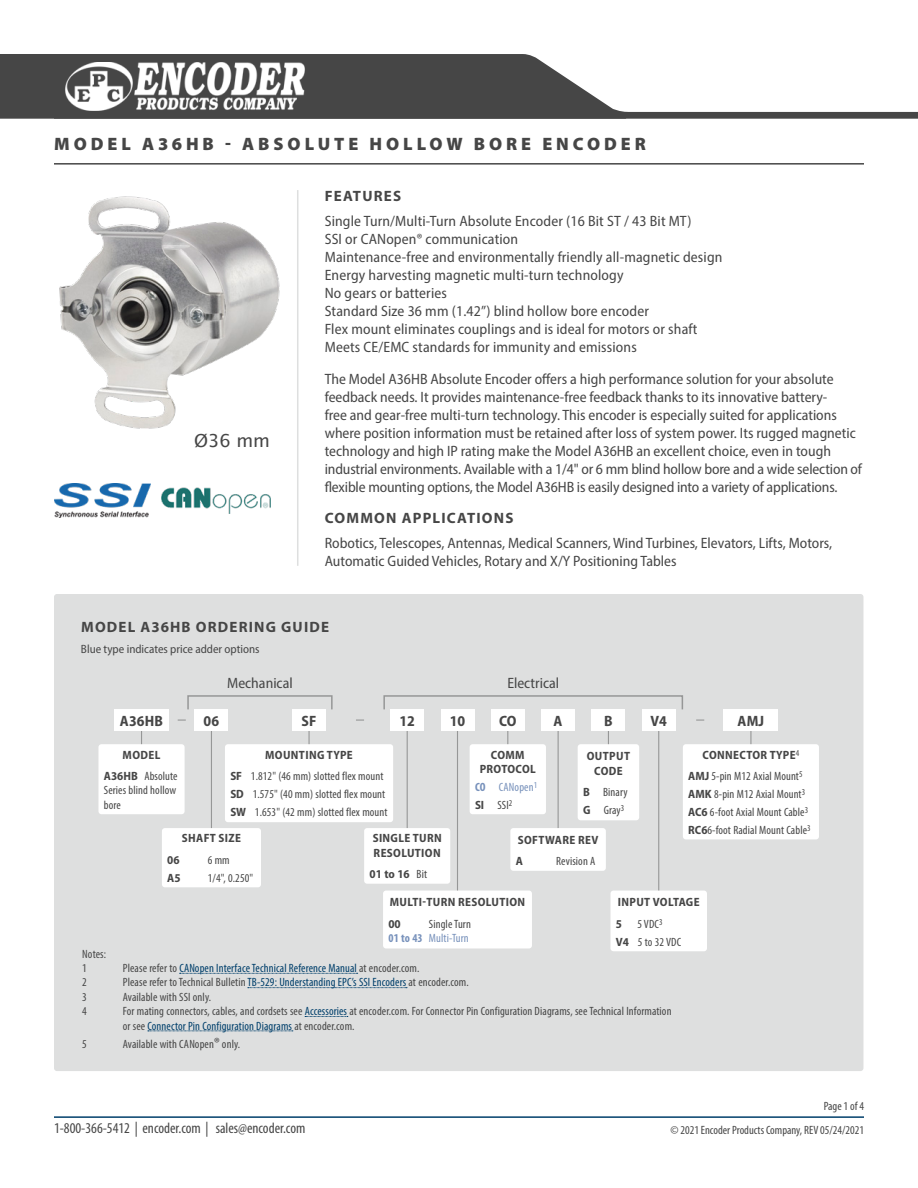
<style>
.page{position:relative;width:918px;height:1188px;background:#fff}
.page>*{position:absolute;margin:0;border:0;box-sizing:border-box;transform-origin:0 0}
.t1{font:900 18px "Myriad Pro";letter-spacing:.22em;color:#464646}
.t2{font:18px "Lucida Sans Unicode";color:#464646}
.t3{font:semi-condensed 15px/18px "Myriad Pro";color:#464646}
.t4{font:700 15px "Myriad Pro";letter-spacing:.08em;color:#464646}
.t5{font:condensed 15px "Myriad Pro";color:#464646}
.t6{font:700 semi-condensed 15px "Myriad Pro";letter-spacing:.01em;color:#464646}
.t7{font:condensed 12px/18px "Myriad Pro";letter-spacing:.01em;color:#464646}
.t8{font:700 semi-condensed 12px/21.5px "Myriad Pro";letter-spacing:.03em;color:#464646}
.t9{font:condensed 12px "Myriad Pro";letter-spacing:.01em;color:#003f6b}
.t10{font:semi-condensed 12px "Myriad Pro";color:#464646}
.t11{font:condensed 12px/18px "Myriad Pro";letter-spacing:.01em;color:#7791bb}
.s1{font-stretch:condensed}
.s2{font-weight:400;font-stretch:condensed}
.s3{font-weight:700;font-stretch:semi-condensed}
.s4{font-weight:700}
.s5{font-weight:700;font-stretch:semi-condensed;color:#464646}
.s6{color:#464646}
.s7{font-weight:700;color:#7791bb}
.s8{color:#7791bb}
.s9{color:#003f6b}
.s10{font-size:15px}
</style>
<div class="page">
<svg style="left:0;top:54px;width:632px;height:65px;background:#5e5e5e"></svg>
<div style="left:54px;top:112px;width:864px;height:7px;background:#464646"></div>
<img style="left:63px;top:62px;width:242px;height:48px">
<hr style="left:54px;top:1116px;width:810px;height:2px;background:#003f6b">
<hr style="left:54px;top:163px;width:810px;height:2px;background:#464646">
<div style="left:54px;top:594px;width:809px;height:477px;background:#dedfdf;border-radius:3px"></div>
<hr style="left:308px;top:727px;width:2px;height:54px;background:#969797">
<hr style="left:211px;top:727px;width:1px;height:138px;background:#969797">
<div style="left:162px;top:828px;width:99px;height:59px;background:#fff;border-radius:3px"></div>
<div style="left:225px;top:744px;width:168px;height:78px;background:#fff;border-radius:3px"></div>
<svg style="left:141px;top:731px;width:1px;height:13px"></svg>
<svg style="left:750px;top:731px;width:1px;height:13px"></svg>
<hr style="left:407px;top:727px;width:1px;height:128px;background:#969797">
<hr style="left:507px;top:727px;width:1px;height:79px;background:#969797">
<hr style="left:608px;top:727px;width:1px;height:79px;background:#969797">
<hr style="left:457px;top:727px;width:1px;height:220px;background:#969797">
<hr style="left:558px;top:727px;width:1px;height:107px;background:#969797">
<hr style="left:658px;top:727px;width:1px;height:220px;background:#969797">
<div style="left:683px;top:744px;width:136px;height:95px;background:#fff;border-radius:3px"></div>
<div style="left:470px;top:744px;width:76px;height:70px;background:#fff;border-radius:3px"></div>
<div style="left:578px;top:744px;width:61px;height:76px;background:#fff;border-radius:3px"></div>
<div style="left:115px;top:709px;width:54px;height:22px;background:#fff"></div>
<div style="left:724px;top:709px;width:54px;height:22px;background:#fff"></div>
<div style="left:592px;top:709px;width:33px;height:22px;background:#fff"></div>
<div style="left:441px;top:709px;width:33px;height:22px;background:#fff"></div>
<div style="left:541px;top:709px;width:34px;height:22px;background:#fff"></div>
<div style="left:642px;top:709px;width:34px;height:22px;background:#fff"></div>
<div style="left:292px;top:709px;width:34px;height:22px;background:#fff"></div>
<div style="left:195px;top:709px;width:33px;height:22px;background:#fff"></div>
<img style="left:59px;top:196px;width:221px;height:233px">
<div style="left:383px;top:891px;width:149px;height:57px;background:#fff;border-radius:3px"></div>
<div style="left:510px;top:828px;width:96px;height:43px;background:#fff;border-radius:3px"></div>
<div style="left:611px;top:891px;width:96px;height:60px;background:#fff;border-radius:3px"></div>
<div style="left:364px;top:828px;width:86px;height:56px;background:#fff;border-radius:3px"></div>
<div style="left:98px;top:744px;width:87px;height:70px;background:#fff;border-radius:3px"></div>
<div style="left:187px;top:695px;width:146px;height:15px;border:2px solid #969797"></div>
<div style="left:383px;top:695px;width:300px;height:15px;border:2px solid #969797"></div>
<div style="left:491px;top:709px;width:34px;height:22px;background:#fff"></div>
<div style="left:390px;top:709px;width:34px;height:22px;background:#fff"></div>
<img style="left:54px;top:484px;width:97px;height:33px">
<img style="left:162px;top:487px;width:108px;height:27px">
<hr style="left:297px;top:190px;width:1px;height:376px;background:#dedfdf">
<svg style="left:180px;top:973px;width:178px;height:1px"></svg>
<svg style="left:248px;top:987px;width:159px;height:1px"></svg>
<svg style="left:305px;top:1016px;width:43px;height:1px"></svg>
<svg style="left:148px;top:1031px;width:145px;height:1px"></svg>
<p class="t1" style="left:54px;top:131px;width:593px">MODEL A36HB - ABSOLUTE HOLLOW BORE ENCODER</p>
<p class="t2" style="left:194px;top:427px;width:78px">Ø36 mm</p>
<p class="t4" style="left:325px;top:186px;width:78px">FEATURES</p>
<p class="t3" style="left:325px;top:212px;width:399px">Single Turn/Multi-Turn Absolute Encoder (16 Bit ST / 43 Bit MT)<br>SSI or CANopen<span class="s1">®</span> communication<br>Maintenance-free and environmentally friendly all-magnetic design Energy harvesting magnetic multi-turn technology<br>No gears or batteries<br>Standard Size 36 mm (1.42”) blind hollow bore encoder<br>Flex mount eliminates couplings and is ideal for motors or shaft Meets CE/EMC standards for immunity and emissions</p>
<p class="t3" style="left:325px;top:369px;width:539px">The Model A36HB Absolute Encoder offers a high performance solution for your absolute feedback needs. It provides maintenance-free feedback thanks to its innovative battery-<br>free and gear-free multi-turn technology. This encoder is especially suited for applications where position information must be retained after loss of system power. Its rugged magnetic technology and high IP rating make the Model A36HB an excellent choice, even in tough industrial environments. Available with a 1/4" or 6 mm blind hollow bore and a wide selection of flexible mounting options, the Model A36HB is easily designed into a variety of applications.</p>
<p class="t4" style="left:325px;top:508px;width:190px">COMMON APPLICATIONS</p>
<p class="t3" style="left:325px;top:534px;width:509px">Robotics, Telescopes, Antennas, Medical Scanners, Wind Turbines, Elevators, Lifts, Motors,<br>Automatic Guided Vehicles, Rotary and X/Y Positioning Tables</p>
<p class="t4" style="left:81px;top:617px;width:250px">MODEL A36HB ORDERING GUIDE</p>
<p class="t10" style="left:81px;top:642px;width:180px">Blue type indicates price adder options</p>
<p class="t3" style="left:227px;top:674px;width:67px">Mechanical</p>
<p class="t3" style="left:507px;top:674px;width:53px">Electrical</p>
<p class="t6" style="left:399px;top:711px;width:17px">12</p>
<p class="t6" style="left:499px;top:711px;width:19px">CO</p>
<p class="t6" style="left:120px;top:711px;width:45px">A36HB</p>
<p class="t6" style="left:204px;top:711px;width:17px">06</p>
<p class="t6" style="left:302px;top:711px;width:16px">SF</p>
<p class="t6" style="left:450px;top:711px;width:17px">10</p>
<p class="t6" style="left:554px;top:711px;width:10px">A</p>
<p class="t6" style="left:604px;top:711px;width:10px">B</p>
<p class="t6" style="left:650px;top:711px;width:18px">V4</p>
<p class="t6" style="left:738px;top:711px;width:28px">AMJ</p>
<p class="t8" style="left:104px;top:744px;width:75px;text-align:center">MODEL<br>A36HB <span class="s2">Absolute</span></p>
<p class="t7" style="left:104px;top:783px;width:74px;line-height:14.4px">Series blind hollow bore</p>
<p class="t7" style="left:230px;top:744px;width:155px;line-height:21.5px;text-align:center"><span class="s3">MOUNTING TYPE<br>SF</span> 1.812" (46 mm) slotted flex mount</p>
<p class="t7" style="left:230px;top:785px;width:159px"><span class="s3">SD</span> 1.575" (40 mm) slotted flex mount<br><span class="s3">SW</span> 1.653" (42 mm) slotted flex mount</p>
<p class="t8" style="left:182px;top:827px;width:61px">SHAFT SIZE</p>
<p class="t8" style="left:167px;top:849px;width:14px">06</p>
<p class="t7" style="left:208px;top:851px;width:23px">6 mm</p>
<p class="t8" style="left:167px;top:867px;width:15px">A5</p>
<p class="t7" style="left:208px;top:869px;width:47px">1/4", 0.250"</p>
<p class="t8" style="left:373px;top:831px;width:71px;line-height:14.4px">SINGLE TURN<br>RESOLUTION</p>
<p class="t8" style="left:370px;top:863px;width:59px">01 to 16 <span class="s2">Bit</span></p>
<p class="t8" style="left:480px;top:747px;width:58px;line-height:14.4px;text-align:center">COMM<br>PROTOCOL</p>
<p class="t11" style="left:475px;top:778px;width:64px"><span class="s4">CO</span> CANopen<sup>1<br></sup><span class="s5">SI</span> <span class="s6">SSI</span><sup>2</sup></p>
<p class="t8" style="left:587px;top:749px;width:45px;line-height:14.4px;text-align:center">OUTPUT<br>CODE</p>
<p class="t7" style="left:583px;top:783px;width:46px"><span class="s3">B</span> Binary<br><span class="s3">G</span> Gray<sup>3</sup></p>
<p class="t8" style="left:516px;top:829px;width:84px">SOFTWARE REV<br>A</p>
<p class="t7" style="left:556px;top:852px;width:41px">Revision A</p>
<p class="t7" style="left:688px;top:744px;width:116px;line-height:21.5px;text-align:right"><span class="s3">CONNECTOR TYPE</span><sup>4<br></sup><span class="s3">AMJ</span> 5-pin M12 Axial Mount<sup>5</sup></p>
<p class="t7" style="left:688px;top:785px;width:124px"><span class="s3">AMK</span> 8-pin M12 Axial Mount<sup>3<br></sup><span class="s3">AC6</span> 6-foot Axial Mount Cable<sup>3<br></sup><span class="s3">RC6</span>6-foot Radial Mount Cable<sup>3</sup></p>
<p class="t7" style="left:82px;top:946px;width:25px;line-height:14.4px">Notes:<br>1</p>
<p class="t8" style="left:388px;top:891px;width:138px">MULTI-TURN RESOLUTION<br>00</p>
<p class="t7" style="left:388px;top:917px;width:84px;line-height:14.4px;text-align:right">Single Turn<br><span class="s7">01 to 43</span> <span class="s8">Multi-Turn</span></p>
<p class="t9" style="left:123px;top:961px;width:298px"><span class="s6">Please refer to</span> CANopen Interface Technical Reference Manual <span class="s6">at encoder.com.</span></p>
<p class="t8" style="left:616px;top:891px;width:85px">INPUT VOLTAGE<br>5</p>
<p class="t7" style="left:616px;top:915px;width:67px;text-align:center">5 VDC<sup>3<br></sup><span class="s3">V4</span> 5 to 32 VDC</p>
<p class="t7" style="left:82px;top:973px;width:6px">2</p>
<p class="t7" style="left:123px;top:973px;width:347px">Please refer to Technical Bulletin <span class="s9">TB-529: Understanding EPC’s SSI Encoders</span> at encoder.com.</p>
<p class="t7" style="left:82px;top:988px;width:6px">3</p>
<p class="t7" style="left:123px;top:988px;width:90px">Available with SSI only.</p>
<p class="t7" style="left:82px;top:1002px;width:6px">4</p>
<p class="t7" style="left:123px;top:1004px;width:550px;line-height:14.4px">For mating connectors, cables, and cordsets see <span class="s9">Accessories</span> at encoder.com. For Connector Pin Configuration Diagrams, see Technical Information or see <span class="s9">Connector Pin Configuration Diagrams</span> at encoder.com.</p>
<p class="t7" style="left:82px;top:1035px;width:6px">5</p>
<p class="t7" style="left:123px;top:1035px;width:119px">Available with CANopen<span class="s10">®</span> only.</p>
<p class="t5" style="left:54px;top:1119px;width:253px">1-800-366-5412 | encoder.com | sales@encoder.com</p>
<p class="t7" style="left:671px;top:1094px;width:195px;line-height:24.2px;text-align:right">Page 1 of 4<br>© 2021 Encoder Products Company, REV 05/24/2021</p>
</div>
